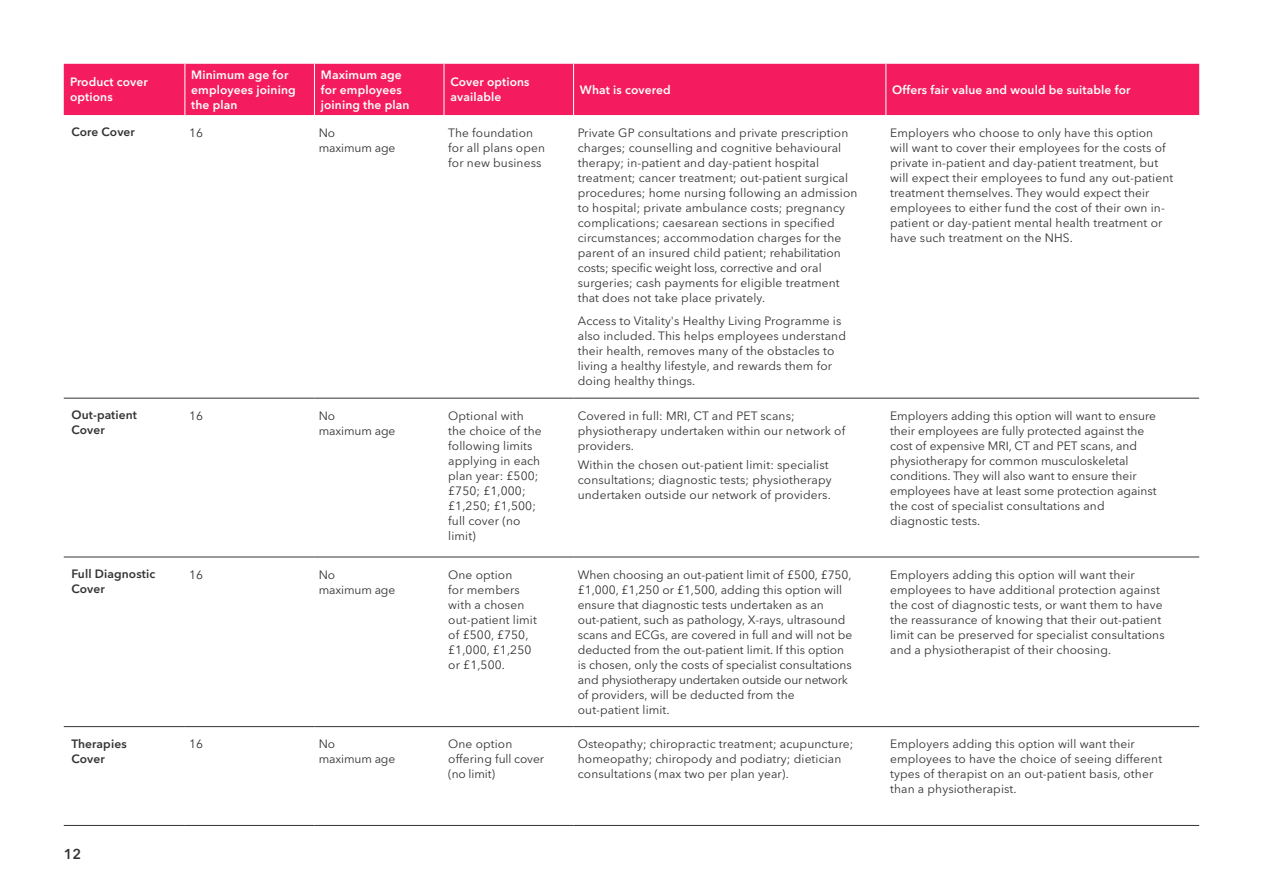
<style>
.page{position:relative;width:1263px;height:893px;background:#fff}
.page>*{position:absolute;margin:0;border:0;box-sizing:border-box;transform-origin:0 0}
.t1{font:600 14.25px "Avenir Next LT Pro";color:#333}
.t2{font:12px/15px "Avenir Next LT Pro";letter-spacing:.01em;color:#333}
.t3{font:600 12px/15px "Avenir Next LT Pro";letter-spacing:.01em;color:#fff}
.t4{font:600 12px/15px "Avenir Next LT Pro";letter-spacing:.01em;color:#333}
.t5{font:12px/15px "Avenir Next LT Pro";letter-spacing:-.01em;color:#333}
</style>
<div class="page">
<div style="left:64px;top:64px;width:1135px;height:51px;background:#f41c5e"></div>
<hr style="left:185px;top:398px;width:129px;height:1px;background:#333">
<hr style="left:314px;top:398px;width:130px;height:1px;background:#333">
<hr style="left:444px;top:398px;width:130px;height:1px;background:#333">
<hr style="left:574px;top:398px;width:312px;height:1px;background:#333">
<hr style="left:886px;top:398px;width:313px;height:1px;background:#333">
<hr style="left:444px;top:726px;width:130px;height:1px;background:#333">
<hr style="left:574px;top:726px;width:312px;height:1px;background:#333">
<hr style="left:886px;top:726px;width:313px;height:1px;background:#333">
<hr style="left:64px;top:398px;width:121px;height:1px;background:#333">
<hr style="left:64px;top:726px;width:121px;height:1px;background:#333">
<hr style="left:185px;top:64px;width:1px;height:51px;background:#fff">
<hr style="left:314px;top:64px;width:1px;height:51px;background:#fff">
<hr style="left:444px;top:64px;width:1px;height:51px;background:#fff">
<hr style="left:573px;top:64px;width:1px;height:51px;background:#fff">
<hr style="left:885px;top:64px;width:1px;height:51px;background:#fff">
<hr style="left:64px;top:825px;width:121px;height:1px;background:#333">
<hr style="left:185px;top:825px;width:129px;height:1px;background:#333">
<hr style="left:314px;top:825px;width:130px;height:1px;background:#333">
<hr style="left:444px;top:825px;width:130px;height:1px;background:#333">
<hr style="left:574px;top:825px;width:312px;height:1px;background:#333">
<hr style="left:886px;top:825px;width:313px;height:1px;background:#333">
<hr style="left:64px;top:557px;width:121px;height:1px;background:#333">
<hr style="left:185px;top:557px;width:129px;height:1px;background:#333">
<hr style="left:314px;top:557px;width:130px;height:1px;background:#333">
<hr style="left:444px;top:557px;width:130px;height:1px;background:#333">
<hr style="left:574px;top:557px;width:312px;height:1px;background:#333">
<hr style="left:886px;top:557px;width:313px;height:1px;background:#333">
<hr style="left:185px;top:726px;width:129px;height:1px;background:#333">
<hr style="left:314px;top:726px;width:130px;height:1px;background:#333">
<p class="t3" style="left:70px;top:74px;width:79px">Product cover options</p>
<p class="t3" style="left:191px;top:67px;width:106px">Minimum age for employees joining the plan</p>
<p class="t3" style="left:321px;top:67px;width:90px">Maximum age for employees joining the plan</p>
<p class="t3" style="left:450px;top:74px;width:81px">Cover options available</p>
<p class="t3" style="left:580px;top:82px;width:92px">What is covered</p>
<p class="t3" style="left:892px;top:82px;width:240px">Offers fair value and would be suitable for</p>
<p class="t4" style="left:71px;top:125px;width:65px">Core Cover</p>
<p class="t2" style="left:189px;top:125px;width:16px">16</p>
<p class="t5" style="left:319px;top:125px;width:78px">No<br>maximum age</p>
<p class="t2" style="left:448px;top:125px;width:98px">The foundation for all plans open for new business</p>
<p class="t2" style="left:578px;top:125px;width:281px">Private GP consultations and private prescription charges; counselling and cognitive behavioural therapy; in-patient and day-patient hospital treatment; cancer treatment; out-patient surgical procedures; home nursing following an admission to hospital; private ambulance costs; pregnancy complications; caesarean sections in specified circumstances; accommodation charges for the parent of an insured child patient; rehabilitation costs; specific weight loss, corrective and oral surgeries; cash payments for eligible treatment that does not take place privately.</p>
<p class="t2" style="left:578px;top:314px;width:270px">Access to Vitality's Healthy Living Programme is also included. This helps employees understand their health, removes many of the obstacles to living a healthy lifestyle, and rewards them for doing healthy things.</p>
<p class="t2" style="left:890px;top:125px;width:285px">Employers who choose to only have this option will want to cover their employees for the costs of private in-patient and day-patient treatment, but will expect their employees to fund any out-patient treatment themselves. They would expect their employees to either fund the cost of their own in&shy;patient or day-patient mental health treatment or have such treatment on the NHS.</p>
<p class="t4" style="left:71px;top:408px;width:67px">Out-patient<br>Cover</p>
<p class="t2" style="left:189px;top:408px;width:16px">16</p>
<p class="t5" style="left:319px;top:408px;width:78px">No<br>maximum age</p>
<p class="t2" style="left:448px;top:408px;width:95px">Optional with the choice of the following limits applying in each plan year: £500; £750; £1,000; £1,250; £1,500; full cover (no limit)</p>
<p class="t2" style="left:578px;top:408px;width:269px">Covered in full: MRI, CT and PET scans; physiotherapy undertaken within our network of providers.</p>
<p class="t2" style="left:578px;top:458px;width:255px">Within the chosen out-patient limit: specialist consultations; diagnostic tests; physiotherapy undertaken outside our network of providers.</p>
<p class="t2" style="left:890px;top:408px;width:268px">Employers adding this option will want to ensure their employees are fully protected against the cost of expensive MRI, CT and PET scans, and physiotherapy for common musculoskeletal conditions. They will also want to ensure their employees have at least some protection against the cost of specialist consultations and diagnostic tests.</p>
<p class="t4" style="left:71px;top:566px;width:85px">Full Diagnostic<br>Cover</p>
<p class="t2" style="left:189px;top:567px;width:16px">16</p>
<p class="t5" style="left:319px;top:567px;width:78px">No<br>maximum age</p>
<p class="t2" style="left:448px;top:567px;width:90px">One option<br>for members with a chosen out-patient limit of £500, £750, £1,000, £1,250 or £1,500.</p>
<p class="t2" style="left:578px;top:567px;width:276px">When choosing an out-patient limit of £500, £750, £1,000, £1,250 or £1,500, adding this option will ensure that diagnostic tests undertaken as an out-patient, such as pathology, X-rays, ultrasound scans and ECGs, are covered in full and will not be deducted from the out-patient limit. If this option is chosen, only the costs of specialist consultations and physiotherapy undertaken outside our network of providers, will be deducted from the out-patient limit.</p>
<p class="t2" style="left:890px;top:567px;width:276px">Employers adding this option will want their employees to have additional protection against the cost of diagnostic tests, or want them to have the reassurance of knowing that their out-patient limit can be preserved for specialist consultations and a physiotherapist of their choosing.</p>
<p class="t4" style="left:71px;top:736px;width:57px">Therapies<br>Cover</p>
<p class="t2" style="left:189px;top:737px;width:16px">16</p>
<p class="t5" style="left:319px;top:737px;width:78px">No<br>maximum age</p>
<p class="t2" style="left:448px;top:737px;width:97px">One option offering full cover (no limit)</p>
<p class="t2" style="left:578px;top:737px;width:277px">Osteopathy; chiropractic treatment; acupuncture; homeopathy; chiropody and podiatry; dietician consultations (max two per plan year).</p>
<p class="t2" style="left:890px;top:737px;width:273px">Employers adding this option will want their employees to have the choice of seeing different types of therapist on an out-patient basis, other than a physiotherapist.</p>
<p class="t1" style="left:64px;top:846px;width:19px">12</p>
</div>
